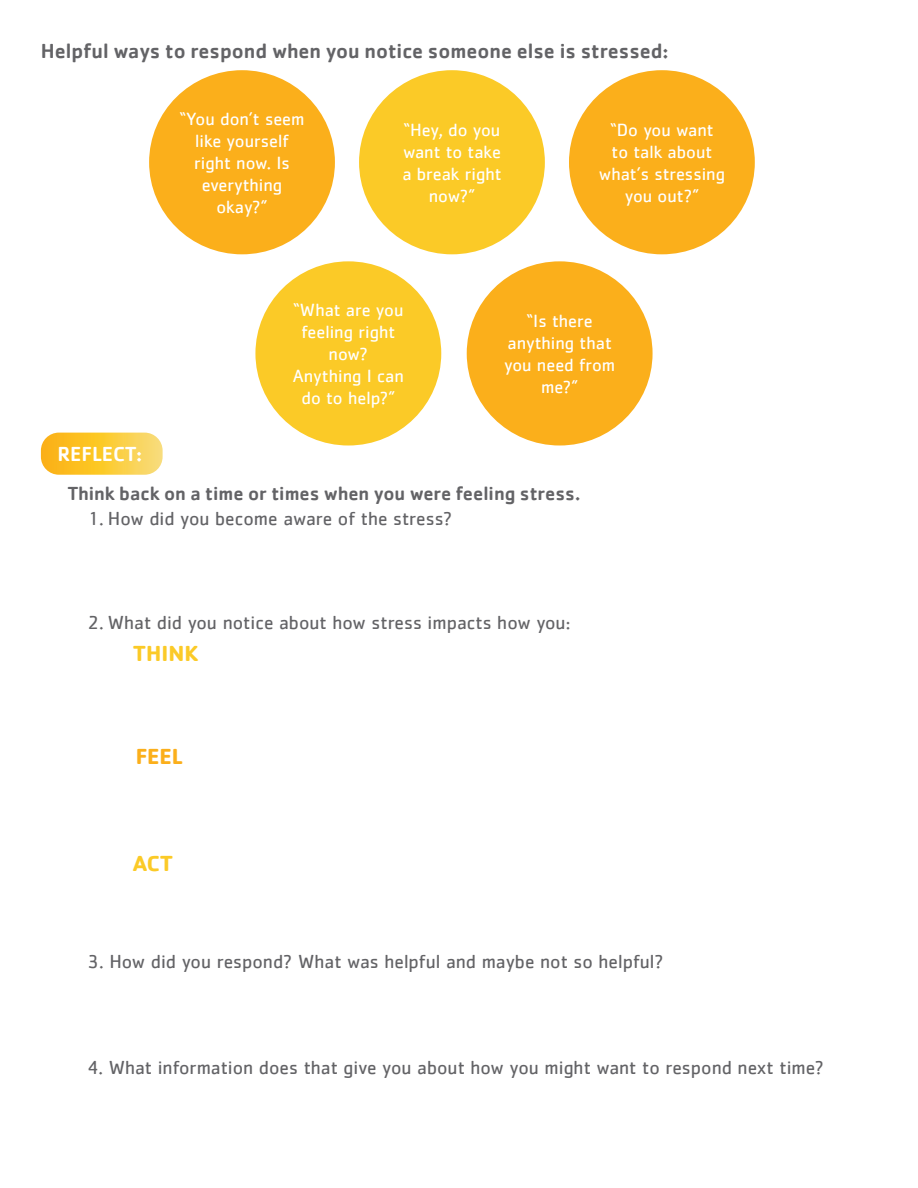
<style>
.page{position:relative;width:918px;height:1188px;background:#fff}
.page>*{position:absolute;margin:0;border:0;box-sizing:border-box;transform-origin:0 0}
.t1{font:700 22.5px "Cachet";color:#fbca27}
.t2{font:700 22.5px "Cachet";color:#fbaf1b}
.t3{font:500 21px "Cachet";color:#636366}
.t4{font:500 21px "Cachet";color:#fff}
.t5{font:19.5px "Cachet";color:#636366}
.t6{font:500 19.5px "Cachet";color:#636366}
.t7{font:18.3px/21.9px "Cachet";color:#fff;text-align:center}
</style>
<div class="page">
<div style="left:255px;top:261px;width:186px;height:185px;background:#fbca27;border-radius:50%"></div>
<div style="left:569px;top:70px;width:186px;height:184px;background:#fbaf1b;border-radius:50%"></div>
<div style="left:359px;top:70px;width:186px;height:184px;background:#fbca27;border-radius:50%"></div>
<svg style="left:41px;top:433px;width:122px;height:42px;background:#fbcb44"></svg>
<div style="left:149px;top:70px;width:186px;height:184px;background:#fbaf1b;border-radius:50%"></div>
<div style="left:467px;top:261px;width:186px;height:185px;background:#fbaf1b;border-radius:50%"></div>
<p class="t3" style="left:41px;top:38px;width:629px">Helpful ways to respond when you notice someone else is stressed:</p>
<p class="t7" style="left:179px;top:107px;width:127px">“You don’t seem like yourself right now. Is everything okay?”</p>
<p class="t7" style="left:402px;top:118px;width:101px">“Hey, do you want to take a break right now?”</p>
<p class="t7" style="left:599px;top:118px;width:128px">“Do you want<br>to talk about what’s stressing you out?”</p>
<p class="t7" style="left:293px;top:298px;width:113px">“What are you feeling right now?<br>Anything I can do to help?”</p>
<p class="t7" style="left:504px;top:309px;width:113px">“Is there anything that you need from me?”</p>
<p class="t4" style="left:57px;top:441px;width:86px">REFLECT:</p>
<p class="t6" style="left:67px;top:481px;width:515px">Think back on a time or times when you were feeling stress.</p>
<p class="t5" style="left:88px;top:507px;width:366px">1. How did you become aware of the stress?</p>
<p class="t5" style="left:88px;top:611px;width:484px">2. What did you notice about how stress impacts how you:</p>
<p class="t1" style="left:133px;top:639px;width:67px">THINK</p>
<p class="t2" style="left:136px;top:742px;width:49px">FEEL</p>
<p class="t1" style="left:133px;top:849px;width:42px">ACT</p>
<p class="t5" style="left:88px;top:950px;width:578px">3. How did you respond? What was helpful and maybe not so helpful?</p>
<p class="t5" style="left:88px;top:1056px;width:738px">4. What information does that give you about how you might want to respond next time?</p>
</div>
